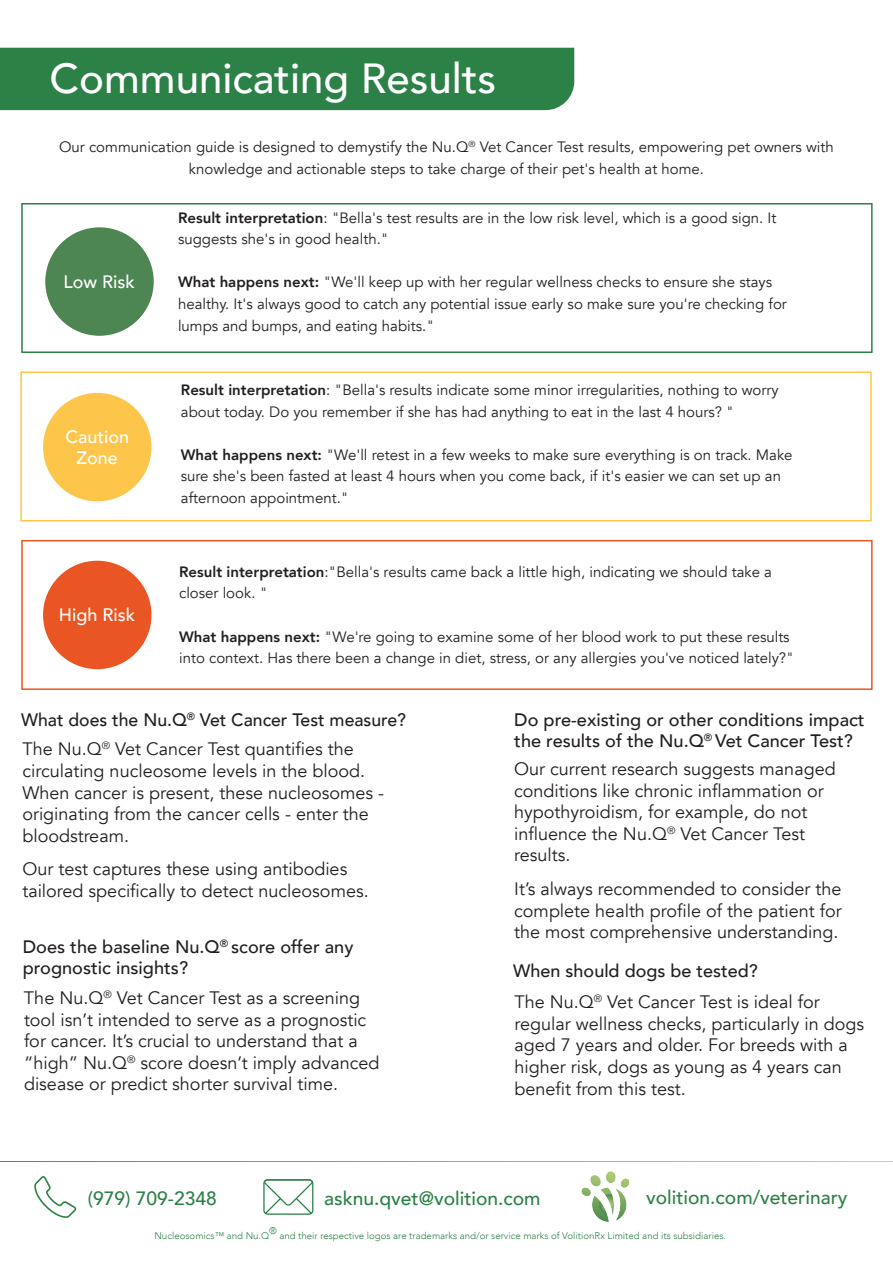
<style>
.page{position:relative;width:893px;height:1263px;background:#fff}
.page>*{position:absolute;margin:0;border:0;box-sizing:border-box;transform-origin:0 0}
.t1{font:500 42px "Avenir";color:#fff}
.t2{font:500 19.2px "Avenir";color:#2c8147}
.t3{font:18px/21.6px "Avenir";color:#231f20}
.t4{font:500 18px/21.6px "Avenir";color:#231f20}
.t5{font:500 18px/21.6px "Avenir";color:#fff;text-align:center}
.t6{font:15px/21.6px "Avenir";color:#231f20}
.t7{font:300 9.6px "Avenir";color:#2c8147}
.s1{font-weight:800}
.s2{font-weight:400}
.s3{font-weight:500}
</style>
<div class="page">
<svg style="left:34px;top:1176px;width:42px;height:42px"></svg>
<svg style="left:263px;top:1179px;width:51px;height:36px"></svg>
<img style="left:581px;top:1171px;width:49px;height:51px">
<div style="left:0;top:48px;width:574px;height:62px;background:#2c8147"></div>
<div style="left:45px;top:227px;width:109px;height:109px;background:#4d8652;border-radius:50%"></div>
<div style="left:21px;top:203px;width:852px;height:150px;border:2px solid #2c8147"></div>
<div style="left:43px;top:393px;width:108px;height:108px;background:#fdc64a;border-radius:50%"></div>
<div style="left:20px;top:371px;width:852px;height:150px;border:2px solid #fdc64a"></div>
<div style="left:43px;top:561px;width:108px;height:108px;background:#ea5623;border-radius:50%"></div>
<div style="left:21px;top:540px;width:852px;height:150px;border:2px solid #ea5623"></div>
<h1 class="t1" style="left:50px;top:42px;width:448px">Communicating Results</h1>
<p class="t6" style="left:59px;top:137px;width:776px;text-align:center">Our communication guide is designed to demystify the Nu.Q<sup>®</sup> Vet Cancer Test results, empowering pet owners with knowledge and actionable steps to take charge of their pet's health at home.</p>
<p class="t5" style="left:63px;top:270px;width:73px">Low Risk</p>
<p class="t5" style="left:65px;top:425px;width:65px">Caution<br>Zone</p>
<p class="t5" style="left:59px;top:603px;width:78px">High Risk</p>
<p class="t6" style="left:178px;top:207px;width:600px"><span class="s1">Result interpretation</span>: "Bella's test results are in the low risk level, which is a good sign. It suggests she's in good health."</p>
<p class="t6" style="left:178px;top:272px;width:610px"><span class="s1">What happens next:</span> "We'll keep up with her regular wellness checks to ensure she stays healthy. It's always good to catch any potential issue early so make sure you're checking for lumps and bumps, and eating habits."</p>
<p class="t6" style="left:181px;top:379px;width:599px"><span class="s1">Result interpretation</span>: "Bella's results indicate some minor irregularities, nothing to worry about today. Do you remember if she has had anything to eat in the last 4 hours? "</p>
<p class="t6" style="left:181px;top:444px;width:613px"><span class="s1">What happens next:</span> "We'll retest in a few weeks to make sure everything is on track. Make sure she's been fasted at least 4 hours when you come back, if it's easier we can set up an afternoon appointment."</p>
<p class="t6" style="left:179px;top:561px;width:594px"><span class="s1">Result interpretation</span>:"Bella's results came back a little high, indicating we should take a closer look. "</p>
<p class="t6" style="left:179px;top:626px;width:616px"><span class="s1">What happens next:</span> "We're going to examine some of her blood work to put these results into context. Has there been a change in diet, stress, or any allergies you've noticed lately?"</p>
<p class="t4" style="left:21px;top:703px;width:386px;line-height:29.7px">What does the Nu.Q<sup>®</sup> Vet Cancer Test measure?<br><span class="s2">The Nu.Q</span><sup>®</sup> <span class="s2">Vet Cancer Test quantifies the</span></p>
<p class="t3" style="left:22px;top:760px;width:363px">circulating nucleosome levels in the blood.<br>When cancer is present, these nucleosomes - originating from the cancer cells - enter the bloodstream.</p>
<p class="t3" style="left:22px;top:859px;width:348px">Our test captures these using antibodies tailored specifically to detect nucleosomes.</p>
<p class="t4" style="left:23px;top:935px;width:332px">Does the baseline Nu.Q<sup>®</sup> score offer any prognostic insights?</p>
<p class="t3" style="left:24px;top:987px;width:357px">The Nu.Q<sup>®</sup> Vet Cancer Test as a screening tool isn’t intended to serve as a prognostic for cancer. It’s crucial to understand that a “high” Nu.Q<sup>®</sup> score doesn’t imply advanced disease or predict shorter survival time.</p>
<p class="t4" style="left:514px;top:708px;width:352px">Do pre-existing or other conditions impact the results of the Nu.Q<sup>®</sup> Vet Cancer Test?</p>
<p class="t3" style="left:514px;top:758px;width:323px">Our current research suggests managed conditions like chronic inflammation or hypothyroidism, for example, do not influence the Nu.Q<sup>®</sup> Vet Cancer Test results.</p>
<p class="t3" style="left:514px;top:878px;width:329px;text-align:justify">It’s always recommended to consider the complete health profile of the patient for the most comprehensive understanding.</p>
<p class="t3" style="left:513px;top:955px;width:308px;line-height:31.5px"><span class="s3">When should dogs be tested?<br></span>The Nu.Q<sup>®</sup> Vet Cancer Test is ideal for</p>
<p class="t3" style="left:514px;top:1013px;width:351px">regular wellness checks, particularly in dogs aged 7 years and older. For breeds with a higher risk, dogs as young as 4 years can benefit from this test.</p>
<p class="t2" style="left:88px;top:1181px;width:131px">(979) 709-2348</p>
<p class="t2" style="left:324px;top:1182px;width:218px">asknu.qvet@volition.com</p>
<p class="t2" style="left:646px;top:1181px;width:203px">volition.com/veterinary</p>
<p class="t7" style="left:154px;top:1230px;width:116px">Nucleosomics™ and Nu.Q</p>
<p class="t7" style="left:269px;top:1225px;width:9px">®</p>
<p class="t7" style="left:279px;top:1230px;width:448px">and their respective logos are trademarks and/or service marks of VolitionRx Limited and its subsidiaries.</p>
</div>
